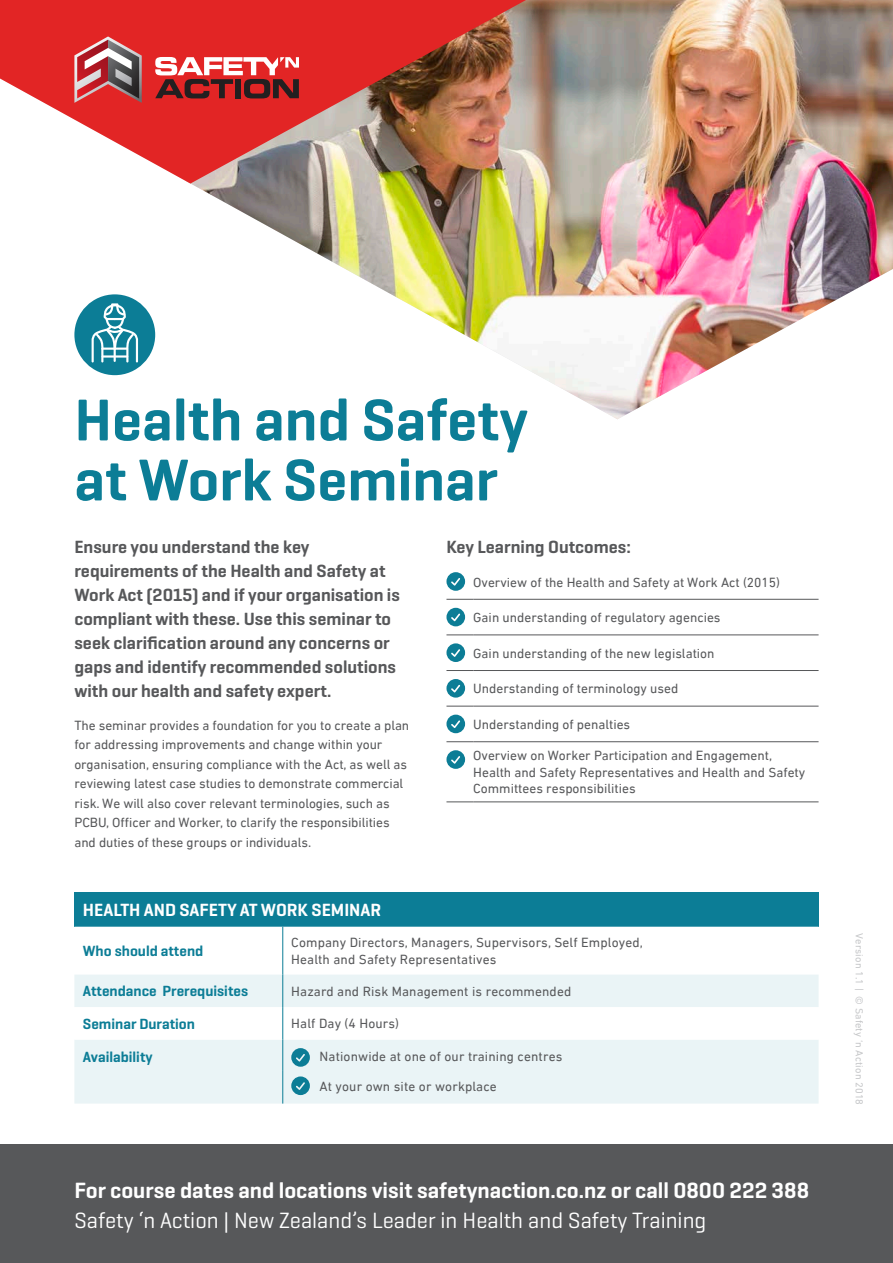
<style>
.page{position:relative;width:893px;height:1263px;background:#fff}
.page>*{position:absolute;margin:0;border:0;box-sizing:border-box;transform-origin:0 0}
.Heading_1{font:600 60px/60px "Geogrotesque";color:#0c7d96}
.t1{font:600 22.5px "Geogrotesque";color:#fff}
.t2{font:22.5px "Geogrotesque";color:#fff}
.Intro{font:600 18px/24px "Geogrotesque";color:#57585a}
.Heading_2{font:600 18px "Geogrotesque";color:#fff}
.Heading_2-2{font:600 18px "Geogrotesque";color:#57585a}
.Table_-_Heading{font:600 15px "Geogrotesque";color:#0c7d96}
.Body_Copy{font:13.5px/19.5px "DIN Next LT Pro";letter-spacing:-.005em;color:#57585a}
.Ticks{font:13.5px/16.5px "DIN Next LT Pro";color:#57585a}
.Table_-_Body_Copy{font:13.5px/16.5px "DIN Next LT Pro";letter-spacing:.01em;color:#57585a}
.t3{font:10.5px "DIN Next LT Pro";letter-spacing:.01em;color:#c7c8ca}
</style>
<div class="page">
<svg style="left:446px;top:599px;width:27px;height:1px"></svg>
<hr style="left:473px;top:599px;width:346px;height:1px;background:#57585a">
<svg style="left:446px;top:634px;width:27px;height:1px"></svg>
<hr style="left:473px;top:634px;width:346px;height:1px;background:#57585a">
<svg style="left:446px;top:670px;width:27px;height:1px"></svg>
<hr style="left:473px;top:670px;width:346px;height:1px;background:#57585a">
<svg style="left:446px;top:706px;width:27px;height:1px"></svg>
<hr style="left:473px;top:706px;width:346px;height:1px;background:#57585a">
<svg style="left:446px;top:741px;width:27px;height:1px"></svg>
<hr style="left:473px;top:741px;width:346px;height:1px;background:#57585a">
<svg style="left:446px;top:801px;width:27px;height:1px"></svg>
<hr style="left:473px;top:801px;width:346px;height:1px;background:#57585a">
<svg style="left:446px;top:572px;width:19px;height:19px"></svg>
<svg style="left:446px;top:608px;width:19px;height:18px"></svg>
<svg style="left:446px;top:643px;width:19px;height:19px"></svg>
<svg style="left:446px;top:679px;width:19px;height:19px"></svg>
<svg style="left:446px;top:715px;width:19px;height:18px"></svg>
<svg style="left:446px;top:750px;width:19px;height:19px"></svg>
<svg style="left:74px;top:294px;width:82px;height:82px;fill:#0c7d96"></svg>
<img style="left:192px;top:0;width:701px;height:419px">
<div style="left:0;top:1144px;width:893px;height:119px;background:#57585a"></div>
<div style="left:74px;top:892px;width:745px;height:35px;background:#0c7d96"></div>
<div style="left:74px;top:974px;width:745px;height:129px;background:#eaf4f6"></div>
<svg style="left:74px;top:1007px;width:745px;height:32px"></svg>
<hr style="left:282px;top:927px;width:1px;height:47px;background:#0c7d96">
<hr style="left:282px;top:974px;width:1px;height:33px;background:#0c7d96">
<hr style="left:282px;top:1007px;width:1px;height:32px;background:#0c7d96">
<hr style="left:282px;top:1039px;width:1px;height:31px;background:#0c7d96">
<hr style="left:282px;top:1070px;width:1px;height:33px;background:#0c7d96">
<svg style="left:291px;top:1048px;width:19px;height:19px"></svg>
<svg style="left:291px;top:1076px;width:19px;height:19px"></svg>
<img style="left:0;top:0;width:565px;height:184px">
<svg style="left:74px;top:36px;width:68px;height:67px;background:#b65f62"></svg>
<svg style="left:155px;top:57px;width:144px;height:41px"></svg>
<p class="Heading_1" style="left:74px;top:389px;width:455px">Health and Safety at Work Seminar</p>
<p class="Intro" style="left:74px;top:535px;width:327px">Ensure you understand the key requirements of the Health and Safety at Work Act (2015) and if your organisation is compliant with these. Use this seminar to seek clarification around any concerns or gaps and identify recommended solutions with our health and safety expert.</p>
<p class="Body_Copy" style="left:74px;top:715px;width:336px">The seminar provides a foundation for you to create a plan for addressing improvements and change within your organisation, ensuring compliance with the Act, as well as reviewing latest case studies to demonstrate commercial risk. We will also cover relevant terminologies, such as PCBU, Officer and Worker, to clarify the responsibilities and duties of these groups or individuals.</p>
<p class="Heading_2-2" style="left:446px;top:536px;width:186px">Key Learning Outcomes:</p>
<p class="Ticks" style="left:473px;top:573px;width:308px">Overview of the Health and Safety at Work Act (2015)</p>
<p class="Ticks" style="left:473px;top:609px;width:249px">Gain understanding of regulatory agencies</p>
<p class="Ticks" style="left:473px;top:645px;width:243px">Gain understanding of the new legislation</p>
<p class="Ticks" style="left:473px;top:680px;width:207px">Understanding of terminology used</p>
<p class="Ticks" style="left:473px;top:716px;width:158px">Understanding of penalties</p>
<p class="Ticks" style="left:473px;top:747px;width:334px">Overview on Worker Participation and Engagement,<br>Health and Safety Representatives and Health and Safety<br>Committees responsibilities</p>
<p class="Heading_2" style="left:83px;top:899px;width:300px">HEALTH AND SAFETY AT WORK SEMINAR</p>
<p class="Table_-_Heading" style="left:83px;top:942px;width:122px">Who should attend</p>
<p class="Table_-_Body_Copy" style="left:291px;top:934px;width:353px">Company Directors, Managers, Supervisors, Self Employed,<br>Health and Safety Representatives</p>
<p class="Table_-_Heading" style="left:83px;top:982px;width:167px">Attendance Prerequisites</p>
<p class="Table_-_Body_Copy" style="left:291px;top:983px;width:282px">Hazard and Risk Management is recommended</p>
<p class="Table_-_Heading" style="left:83px;top:1014px;width:114px">Seminar Duration</p>
<p class="Table_-_Body_Copy" style="left:291px;top:1015px;width:109px">Half Day (4 Hours)</p>
<p class="Table_-_Heading" style="left:83px;top:1047px;width:71px">Availability</p>
<p class="Table_-_Body_Copy" style="left:320px;top:1048px;width:244px">Nationwide at one of our training centres</p>
<p class="Table_-_Body_Copy" style="left:320px;top:1078px;width:179px">At your own site or workplace</p>
<h2 class="t1" style="left:74px;top:1176px;width:736px">For course dates and locations visit safetynaction.co.nz or call 0800 222 388</h2>
<h2 class="t2" style="left:74px;top:1206px;width:633px">Safety ‘n Action | New Zealand’s Leader in Health and Safety Training</h2>
<p class="t3" style="left:865px;top:933px;width:173px;rotate:90deg">Version 1.1 | © Safety ‘n Action 2018</p>
</div>
